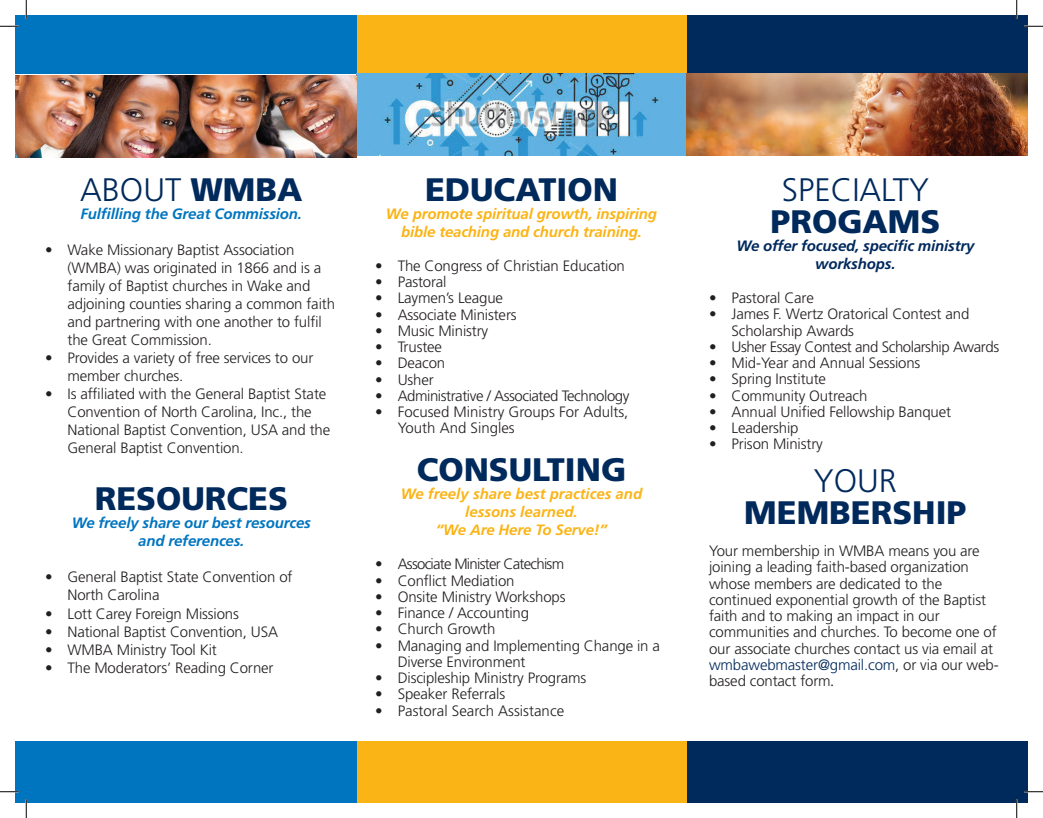
<style>
.page{position:relative;width:1043px;height:818px;background:#fff}
.page>*{position:absolute;margin:0;border:0;box-sizing:border-box;transform-origin:0 0}
.t1{font:900 32.5px "Frutiger";color:#00295c}
.t2{font:300 32.5px "Frutiger";color:#00295c}
.t3{font:300 15px/16.2px "Frutiger";letter-spacing:-.01em;color:#231f20}
.t4{font:italic 700 15px/18px "Frutiger";letter-spacing:-.01em;color:#fab416;text-align:center}
.t5{font:300 15px "Frutiger";letter-spacing:-.03em;color:#231f20}
.t6{font:italic 700 15px/18px "Frutiger";letter-spacing:-.01em;color:#0075bf;text-align:center}
.t7{font:italic 700 15px/18px "Frutiger";letter-spacing:-.01em;color:#00295c;text-align:center}
.t8{font:300 15px "Frutiger";letter-spacing:-.05em;color:#231f20}
.s1{font-weight:900}
.s2{color:#00295c}
.s3{font-family:"Minion Pro";font-weight:400}
</style>
<div class="page">
<div style="left:686px;top:741px;width:342px;height:61px;background:#00295c"></div>
<div style="left:686px;top:15px;width:342px;height:59px;background:#00295c"></div>
<div style="left:356px;top:15px;width:330px;height:59px;background:#fab416"></div>
<div style="left:15px;top:15px;width:341px;height:59px;background:#0075bf"></div>
<div style="left:356px;top:741px;width:330px;height:61px;background:#fab416"></div>
<div style="left:15px;top:741px;width:341px;height:61px;background:#0075bf"></div>
<img style="left:16px;top:74px;width:1012px;height:83px">
<svg style="left:0;top:25px;width:19px;height:2px"></svg>
<svg style="left:1024px;top:25px;width:18px;height:2px"></svg>
<svg style="left:0;top:790px;width:19px;height:2px"></svg>
<svg style="left:1024px;top:790px;width:18px;height:2px"></svg>
<svg style="left:25px;top:0;width:2px;height:19px"></svg>
<svg style="left:25px;top:799px;width:2px;height:19px"></svg>
<svg style="left:1015px;top:0;width:2px;height:19px"></svg>
<svg style="left:1015px;top:799px;width:2px;height:19px"></svg>
<h1 class="t2" style="left:80px;top:172px;width:224px">ABOUT <span class="s1">WMBA</span></h1>
<p class="t6" style="left:81px;top:205px;width:223px">Fulfilling the Great Commission.</p>
<p class="t3" style="left:68px;top:241px;width:269px;line-height:18px;text-indent:-22px">• Wake Missionary Baptist Association (WMBA) was originated in 1866 and is a family of Baptist churches in Wake and adjoining counties sharing a common faith and partnering with one another to fulfil the Great Commission.</p>
<p class="t3" style="left:68px;top:349px;width:247px;line-height:18px;text-indent:-22px">• Provides a variety of free services to our member churches.</p>
<p class="t3" style="left:68px;top:385px;width:264px;line-height:18px;text-indent:-22px">• Is affiliated with the General Baptist State Convention of North Carolina, Inc., the National Baptist Convention, USA and the General Baptist Convention.</p>
<h1 class="t1" style="left:95px;top:479px;width:195px">RESOURCES</h1>
<p class="t6" style="left:72px;top:514px;width:240px">We freely share our best resources and references.</p>
<p class="t3" style="left:68px;top:568px;width:226px;line-height:18px;text-indent:-22px">• General Baptist State Convention of<br>North Carolina</p>
<p class="t3" style="left:45px;top:605px;width:195px">• Lott Carey Foreign Missions</p>
<p class="t3" style="left:45px;top:623px;width:234px">• National Baptist Convention, USA</p>
<p class="t3" style="left:45px;top:641px;width:173px">• WMBA Ministry Tool Kit</p>
<p class="t3" style="left:45px;top:659px;width:230px">• The Moderators’ Reading Corner</p>
<h1 class="t1" style="left:425px;top:170px;width:194px">EDUCATION</h1>
<p class="t4" style="left:386px;top:205px;width:272px">We promote spiritual growth, inspiring bible teaching and church training.</p>
<p class="t3" style="left:375px;top:257px;width:251px">• The Congress of Christian Education</p>
<p class="t3" style="left:375px;top:274px;width:73px">• Pastoral</p>
<p class="t3" style="left:375px;top:290px;width:129px">• Laymen’s League</p>
<p class="t3" style="left:375px;top:306px;width:143px">• Associate Ministers</p>
<p class="t3" style="left:375px;top:322px;width:115px">• Music Ministry</p>
<p class="t3" style="left:375px;top:339px;width:68px">• Trustee</p>
<p class="t3" style="left:375px;top:355px;width:72px">• Deacon</p>
<p class="t3" style="left:375px;top:371px;width:60px">• Usher</p>
<p class="t5" style="left:375px;top:387px;width:256px">• Administrative / Associated Technology</p>
<p class="t3" style="left:397px;top:404px;width:232px;text-indent:-22px">• Focused Ministry Groups For Adults,<br>Youth And Singles</p>
<h1 class="t1" style="left:416px;top:450px;width:211px">CONSULTING</h1>
<p class="t4" style="left:401px;top:484px;width:243px">We freely share best practices and lessons learned.<br>“We Are Here To Serve!”</p>
<p class="t8" style="left:375px;top:555px;width:190px">• Associate Minister Catechism</p>
<p class="t3" style="left:375px;top:572px;width:141px">• Conflict Mediation</p>
<p class="t3" style="left:375px;top:588px;width:192px">• Onsite Ministry Workshops</p>
<p class="t3" style="left:375px;top:604px;width:155px">• Finance / Accounting</p>
<p class="t3" style="left:375px;top:621px;width:122px">• Church Growth</p>
<p class="t3" style="left:398px;top:637px;width:264px;text-indent:-22px">• Managing and Implementing Change in a<br>Diverse Environment</p>
<p class="t3" style="left:375px;top:669px;width:213px">• Discipleship Ministry Programs</p>
<p class="t3" style="left:375px;top:686px;width:132px">• Speaker Referrals</p>
<p class="t3" style="left:375px;top:702px;width:190px">• Pastoral Search Assistance</p>
<h1 class="t2" style="left:782px;top:172px;width:148px">SPECIALTY</h1>
<h1 class="t1" style="left:770px;top:202px;width:171px">PROGAMS</h1>
<p class="t7" style="left:736px;top:236px;width:239px">We offer focused, specific ministry workshops.</p>
<p class="t3" style="left:709px;top:290px;width:106px">• Pastoral Care</p>
<p class="t3" style="left:731px;top:306px;width:239px;text-indent:-23px">• James F. Wertz Oratorical Contest and<br>Scholarship Awards</p>
<p class="t5" style="left:709px;top:338px;width:291px">• Usher Essay Contest and Scholarship Awards</p>
<p class="t3" style="left:709px;top:355px;width:213px">• Mid-Year and Annual Sessions</p>
<p class="t3" style="left:709px;top:371px;width:118px">• Spring Institute</p>
<p class="t3" style="left:709px;top:387px;width:160px">• Community Outreach</p>
<p class="t3" style="left:709px;top:403px;width:243px">• Annual Unified Fellowship Banquet</p>
<p class="t3" style="left:709px;top:419px;width:91px">• Leadership</p>
<p class="t3" style="left:709px;top:436px;width:115px">• Prison Ministry</p>
<h1 class="t2" style="left:813px;top:462px;width:85px">YOUR</h1>
<h1 class="t1" style="left:744px;top:492px;width:224px">MEMBERSHIP</h1>
<p class="t3" style="left:709px;top:543px;width:291px">Your membership in WMBA means you are joining a leading faith-based organization whose members are dedicated to the continued exponential growth of the Baptist faith and to making an impact in our communities and churches. To become one of our associate churches contact us via email at <span class="s2">wmbawebmaster@gmail.com</span>, or via our web&shy;based contact form<span class="s3">.</span></p>
</div>
